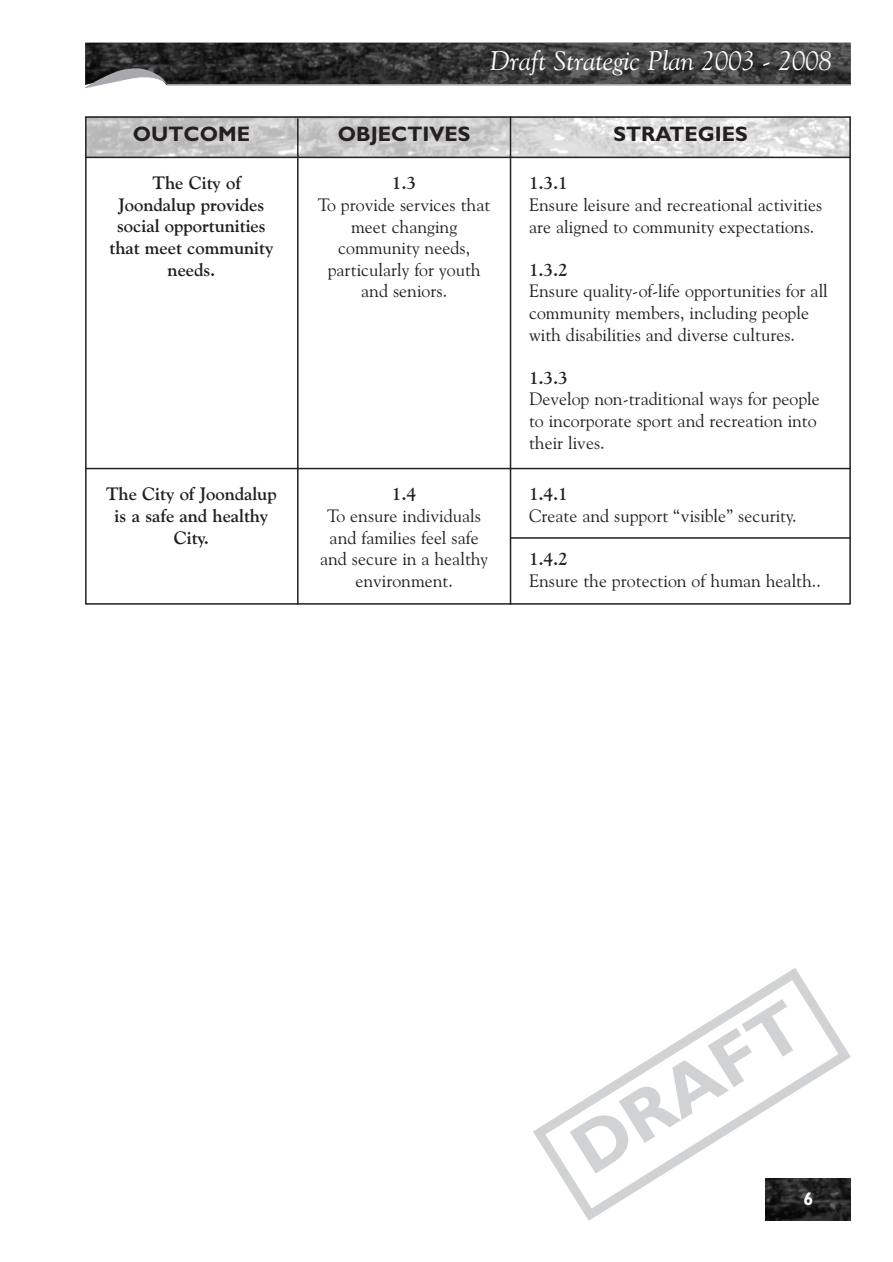
<style>
.page{position:relative;width:893px;height:1262px;background:#fff}
.page>*{position:absolute;margin:0;border:0;box-sizing:border-box;transform-origin:0 0}
.t1{font:700 72px "Gill Sans";color:#d1d2d4}
.t2{font:italic 27px "Goudy Old Style BT";color:#fff}
.t3{font:700 21px "Gill Sans";color:#231f20}
.t4{font:18px/21.6px "Goudy Old Style BT";color:#231f20}
.t5{font:700 18px/21.6px "Goudy Old Style BT";color:#231f20;text-align:center}
.t6{font:700 18px "Gill Sans";color:#fff}
</style>
<div class="page">
<img style="left:85px;top:43px;width:765px;height:41px">
<svg style="left:533px;top:968px;width:318px;height:253px"></svg>
<img style="left:85px;top:68px;width:82px;height:20px">
<hr style="left:167px;top:84px;width:683px;height:2px;background:#a8a9ad">
<img style="left:765px;top:1178px;width:85px;height:42px">
<img style="left:88px;top:119px;width:759px;height:38px">
<hr style="left:297px;top:118px;width:1px;height:486px;background:#231f20">
<hr style="left:509px;top:116px;width:2px;height:488px;background:#231f20">
<hr style="left:85px;top:157px;width:765px;height:1px;background:#231f20">
<hr style="left:85px;top:468px;width:765px;height:1px;background:#231f20">
<hr style="left:510px;top:537px;width:340px;height:1px;background:#231f20">
<h2 class="t2" style="left:490px;top:50px;width:343px">Draft Strategic Plan 2003 - 2008</h2>
<p class="t3" style="left:133px;top:126px;width:119px">OUTCOME</p>
<p class="t3" style="left:338px;top:126px;width:134px">OBJECTIVES</p>
<p class="t3" style="left:613px;top:126px;width:136px">STRATEGIES</p>
<p class="t5" style="left:109px;top:173px;width:165px">The City of<br>Joondalup provides social opportunities that meet community needs.</p>
<p class="t5" style="left:392px;top:174px;width:26px">1.3</p>
<p class="t4" style="left:318px;top:195px;width:174px;text-align:center">To provide services that meet changing community needs, particularly for youth and seniors.</p>
<p class="t5" style="left:106px;top:485px;width:172px">The City of Joondalup is a safe and healthy<br>City.</p>
<p class="t5" style="left:392px;top:485px;width:26px">1.4</p>
<p class="t4" style="left:320px;top:506px;width:170px;text-align:center">To ensure individuals and families feel safe and secure in a healthy environment.</p>
<p class="t5" style="left:529px;top:174px;width:40px">1.3.1</p>
<p class="t4" style="left:529px;top:195px;width:294px">Ensure leisure and recreational activities are aligned to community expectations.</p>
<p class="t5" style="left:529px;top:260px;width:40px">1.3.2</p>
<p class="t4" style="left:529px;top:281px;width:300px">Ensure quality-of-life opportunities for all community members, including people with disabilities and diverse cultures.</p>
<p class="t5" style="left:529px;top:368px;width:40px">1.3.3</p>
<p class="t4" style="left:529px;top:390px;width:292px">Develop non-traditional ways for people to incorporate sport and recreation into their lives.</p>
<p class="t5" style="left:529px;top:485px;width:40px">1.4.1</p>
<p class="t4" style="left:529px;top:506px;width:269px">Create and support “visible” security.</p>
<p class="t5" style="left:529px;top:549px;width:40px">1.4.2</p>
<p class="t4" style="left:529px;top:571px;width:293px">Ensure the protection of human health..</p>
<h1 class="t1" style="left:565px;top:1134px;width:259px;rotate:-32deg">DRAFT</h1>
<p class="t6" style="left:803px;top:1192px;width:11px">6</p>
</div>
